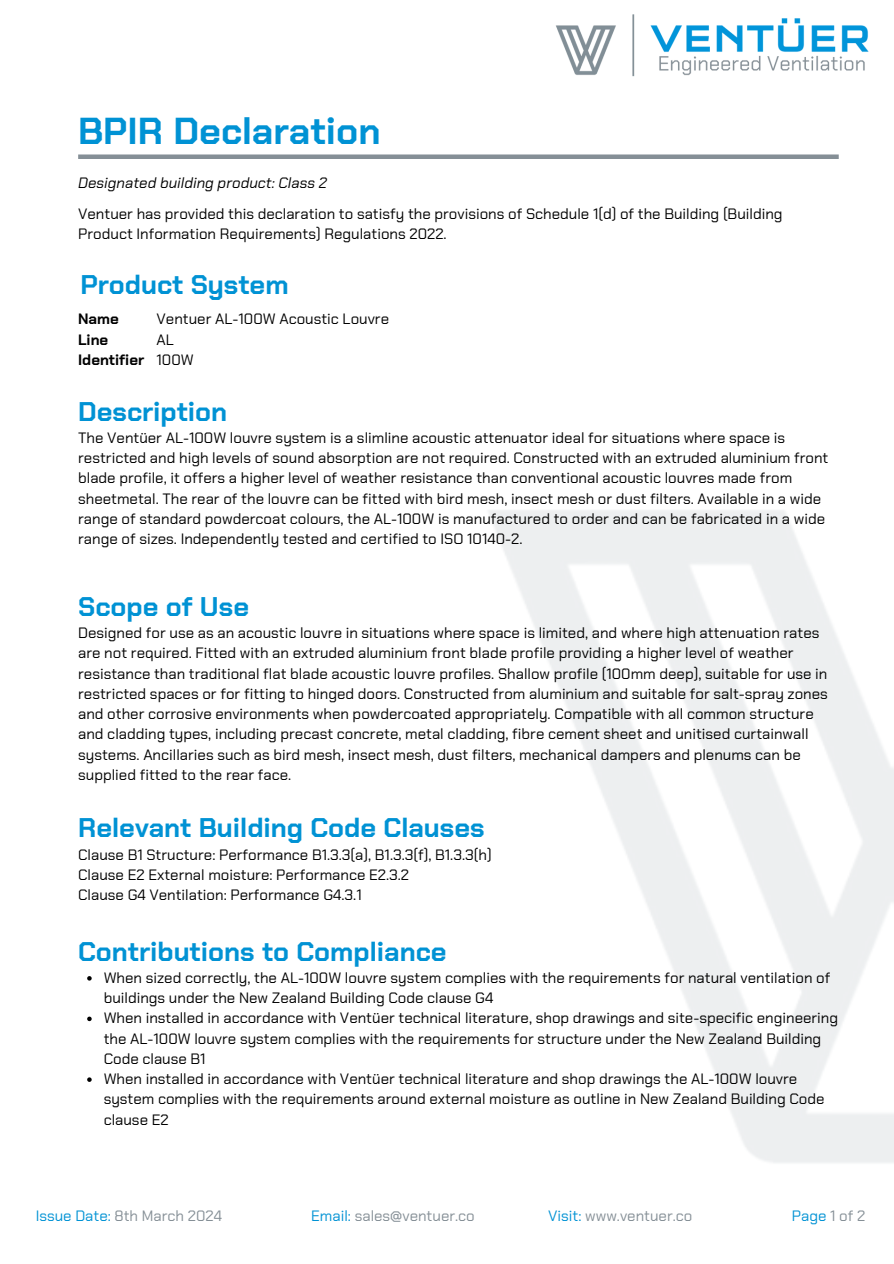
<style>
.page{position:relative;width:894px;height:1264px;background:#fff}
.page>*{position:absolute;margin:0;border:0;box-sizing:border-box;transform-origin:0 0}
.t1{font:700 37.5px "Chakra Petch";color:#0092d4}
.t2{font:700 27px "Chakra Petch";color:#0092d4}
.t3{font:15px/20.2px "Chakra Petch";color:#000}
.t4{font:15px "Chakra Petch";color:#858f96}
.t5{font:italic 15px "Chakra Petch";color:#000}
.t6{font:700 15px/20.2px "Chakra Petch";color:#000}
.t7{font:15px "Chakra Petch";color:#0092d4}
.s1{color:#0092d4}
.s2{color:#858f96}
</style>
<div class="page">
<img style="left:556px;top:14px;width:313px;height:63px">
<div style="left:78px;top:154px;width:760px;height:5px;background:#858f96"></div>
<svg style="left:87px;top:976px;width:5px;height:4px"></svg>
<svg style="left:87px;top:1016px;width:5px;height:5px"></svg>
<svg style="left:87px;top:1077px;width:5px;height:4px"></svg>
<h1 class="t1" style="left:78px;top:106px;width:304px">BPIR Declaration</h1>
<p class="t5" style="left:78px;top:173px;width:250px">Designated building product: Class 2</p>
<p class="t3" style="left:78px;top:203px;width:705px">Ventuer has provided this declaration to satisfy the provisions of Schedule 1(d) of the Building (Building<br>Product Information Requirements) Regulations 2022.</p>
<p class="t2" style="left:80px;top:267px;width:210px">Product System</p>
<h2 class="t6" style="left:78px;top:309px;width:68px">Name<br>Line<br>Identifier</h2>
<p class="t3" style="left:156px;top:309px;width:234px">Ventuer AL-100W Acoustic Louvre</p>
<p class="t3" style="left:156px;top:329px;width:19px">AL</p>
<p class="t3" style="left:156px;top:349px;width:39px">100W</p>
<p class="t2" style="left:78px;top:394px;width:150px">Description</p>
<p class="t3" style="left:78px;top:427px;width:751px">The Ventüer AL-100W louvre system is a slimline acoustic attenuator ideal for situations where space is restricted and high levels of sound absorption are not required. Constructed with an extruded aluminium front blade profile, it offers a higher level of weather resistance than conventional acoustic louvres made from sheetmetal. The rear of the louvre can be fitted with bird mesh, insect mesh or dust filters. Available in a wide range of standard powdercoat colours, the AL-100W is manufactured to order and can be fabricated in a wide range of sizes. Independently tested and certified to ISO 10140-2.</p>
<p class="t2" style="left:78px;top:589px;width:172px">Scope of Use</p>
<h2 class="t3" style="left:78px;top:623px;width:751px">Designed for use as an acoustic louvre in situations where space is limited, and where high attenuation rates are not required. Fitted with an extruded aluminium front blade profile providing a higher level of weather resistance than traditional flat blade acoustic louvre profiles. Shallow profile (100mm deep), suitable for use in restricted spaces or for fitting to hinged doors. Constructed from aluminium and suitable for salt-spray zones and other corrosive environments when powdercoated appropriately. Compatible with all common structure and cladding types, including precast concrete, metal cladding, fibre cement sheet and unitised curtainwall systems. Ancillaries such as bird mesh, insect mesh, dust filters, mechanical dampers and plenums can be supplied fitted to the rear face.</h2>
<p class="t2" style="left:78px;top:810px;width:408px">Relevant Building Code Clauses</p>
<h2 class="t3" style="left:78px;top:844px;width:415px">Clause B1 Structure: Performance B1.3.3(a), B1.3.3(f), B1.3.3(h)</h2>
<p class="t3" style="left:78px;top:864px;width:332px">Clause E2 External moisture: Performance E2.3.2</p>
<p class="t3" style="left:78px;top:884px;width:285px">Clause G4 Ventilation: Performance G4.3.1</p>
<h2 class="t2" style="left:78px;top:934px;width:370px">Contributions to Compliance</h2>
<p class="t3" style="left:104px;top:967px;width:728px">When sized correctly, the AL-100W louvre system complies with the requirements for natural ventilation of buildings under the New Zealand Building Code clause G4</p>
<p class="t3" style="left:104px;top:1008px;width:735px">When installed in accordance with Ventüer technical literature, shop drawings and site-specific engineering the AL-100W louvre system complies with the requirements for structure under the New Zealand Building<br>Code clause B1</p>
<p class="t3" style="left:104px;top:1068px;width:722px">When installed in accordance with Ventüer technical literature and shop drawings the AL-100W louvre system complies with the requirements around external moisture as outline in New Zealand Building Code clause E2</p>
<h2 class="t4" style="left:36px;top:1206px;width:188px"><span class="s1">Issue Date:</span> 8th March 2024</h2>
<p class="t4" style="left:311px;top:1206px;width:165px"><span class="s1">Email:</span> sales@ventuer.co</p>
<p class="t4" style="left:548px;top:1206px;width:146px"><span class="s1">Visit:</span> www.ventuer.co</p>
<p class="t7" style="left:791px;top:1206px;width:75px">Page <span class="s2">1 of 2</span></p>
</div>
